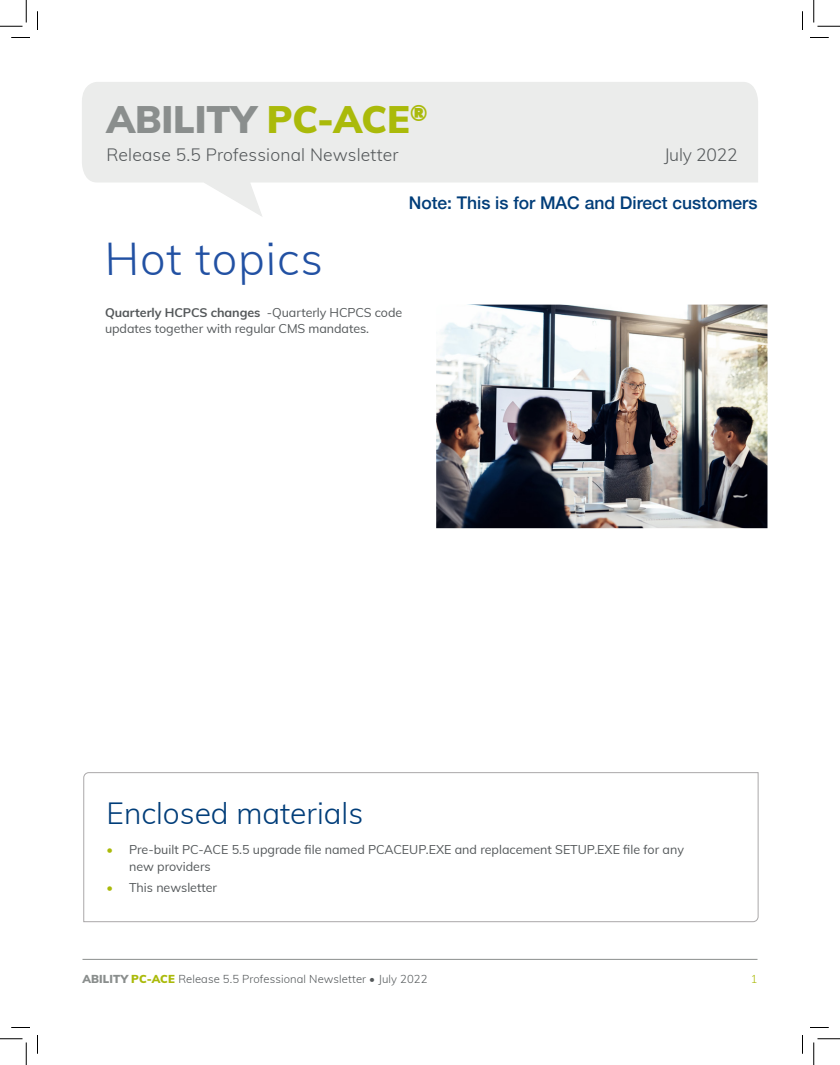
<style>
.page{position:relative;width:840px;height:1065px;background:#fff}
.page>*{position:absolute;margin:0;border:0;box-sizing:border-box;transform-origin:0 0}
.Hot_topics{font:300 45px "Muli";color:#2251a3}
.name{font:900 37.5px "Muli";color:#8a8e8d}
.PageHeader{font:300 30px "Muli";color:#003d79}
.t1{font:500 17.5px "Helvetica Neue";color:#003d79}
.subhead{font:300 17.5px "Muli";letter-spacing:.01em;color:#54585a}
.Date{font:300 17.5px "Muli";letter-spacing:-.01em;color:#54585a}
.body_copy{font:12.5px/16.2px "Muli";color:#54585a}
.t2{font:300 11.25px "Muli";letter-spacing:.01em;color:#54585a}
.t3{font:300 11.25px "Muli";color:#aaba0a}
.s1{color:#aaba0a}
.s2{font-weight:700}
.s3{font-weight:900;color:#8a8e8d}
.s4{font-weight:900;color:#aaba0a}
</style>
<div class="page">
<hr style="left:82px;top:959px;width:676px;height:1px;background:#8a8e8d">
<svg style="left:82px;top:82px;width:676px;height:134px"></svg>
<img style="left:436px;top:305px;width:331px;height:223px">
<svg style="left:83px;top:772px;width:676px;height:150px"></svg>
<svg style="left:11px;top:37px;width:19px;height:1px"></svg>
<svg style="left:810px;top:37px;width:19px;height:1px"></svg>
<svg style="left:11px;top:1027px;width:19px;height:1px"></svg>
<svg style="left:810px;top:1027px;width:19px;height:1px"></svg>
<svg style="left:37px;top:11px;width:1px;height:19px"></svg>
<svg style="left:37px;top:1035px;width:1px;height:19px"></svg>
<svg style="left:802px;top:11px;width:1px;height:19px"></svg>
<svg style="left:802px;top:1035px;width:1px;height:19px"></svg>
<svg style="left:0;top:0;width:27px;height:27px"></svg>
<svg style="left:0;top:1039px;width:27px;height:26px"></svg>
<svg style="left:814px;top:0;width:26px;height:27px"></svg>
<svg style="left:814px;top:1039px;width:26px;height:26px"></svg>
<p class="name" style="left:106px;top:92px;width:323px">ABILITY <span class="s1">PC-ACE</span><sup>®</sup></p>
<p class="subhead" style="left:106px;top:142px;width:294px">Release 5.5 Professional Newsletter</p>
<p class="Date" style="left:664px;top:142px;width:75px">July 2022</p>
<p class="t1" style="left:409px;top:189px;width:350px">Note: This is for MAC and Direct customers</p>
<p class="Hot_topics" style="left:105px;top:226px;width:221px">Hot topics</p>
<p class="body_copy" style="left:105px;top:304px;width:299px"><span class="s2">Quarterly HCPCS changes</span> -Quarterly HCPCS code updates together with regular CMS mandates.</p>
<p class="PageHeader" style="left:107px;top:792px;width:258px">Enclosed materials</p>
<p class="body_copy" style="left:129px;top:841px;width:556px;text-indent:-22px"><span class="s1">•</span> Pre-built PC-ACE 5.5 upgrade file named PCACEUP.EXE and replacement SETUP.EXE file for any new providers</p>
<p class="body_copy" style="left:107px;top:879px;width:112px"><span class="s1">•</span> This newsletter</p>
<p class="t2" style="left:82px;top:970px;width:347px"><span class="s3">ABILITY</span> <span class="s4">PC-ACE</span> Release 5.5 Professional Newsletter • July 2022</p>
<p class="t3" style="left:751px;top:970px;width:8px">1</p>
</div>
